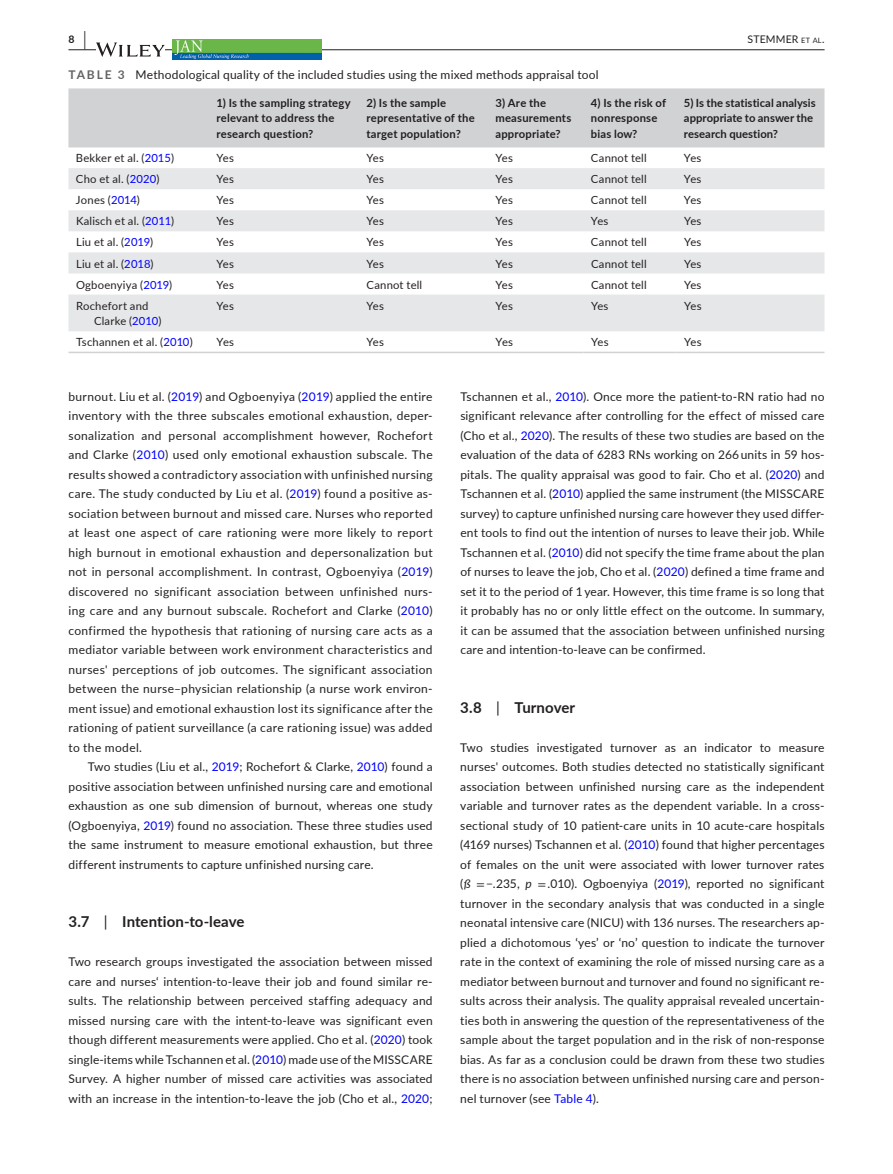
<style>
.page{position:relative;width:893px;height:1174px;background:#fff}
.page>*{position:absolute;margin:0;border:0;box-sizing:border-box;transform-origin:0 0}
.t1{font:700 15px "Lato";letter-spacing:.005em;color:#231f20}
.t2{font:12px/19.5px "Lato";letter-spacing:.015em;color:#231f20;text-align:justify}
.t3{font:11.25px/15.8px "Lato";letter-spacing:.015em;color:#231f20}
.t4{font:700 11.25px/15.8px "Lato";letter-spacing:.015em;color:#231f20}
.t5{font:10.5px "Lato";letter-spacing:.015em;color:#231f20}
.t6{font:700 10.5px "Lato";color:#231f20}
.s1{font-size:19.5px}
.s2{font-size:7.35px}
.s3{font-weight:700;color:#636366}
.s4{color:#00f}
.s5{font-weight:400}
.s6{font-style:italic}
.s7{font-family:"STIX"}
</style>
<div class="page">
<hr style="left:68px;top:49px;width:756px;height:1px;background:#231f20">
<svg style="left:96px;top:42px;width:69px;height:15px"></svg>
<img style="left:172px;top:40px;width:149px;height:19px">
<div style="left:68px;top:88px;width:756px;height:59px;background:#d1d2d4"></div>
<svg style="left:68px;top:168px;width:756px;height:163px;fill:#e6e7e9"></svg>
<hr style="left:68px;top:352px;width:141px;height:1px;background:#d1d2d4">
<hr style="left:209px;top:352px;width:150px;height:1px;background:#d1d2d4">
<hr style="left:359px;top:352px;width:129px;height:1px;background:#d1d2d4">
<hr style="left:488px;top:352px;width:95px;height:1px;background:#d1d2d4">
<hr style="left:583px;top:352px;width:93px;height:1px;background:#d1d2d4">
<hr style="left:676px;top:352px;width:148px;height:1px;background:#d1d2d4">
<p class="t6" style="left:68px;top:31px;width:19px">8 <span class="s1">|</span></p>
<p class="t5" style="left:747px;top:31px;width:79px">STEMMER <span class="s2">et al</span>.</p>
<p class="t2" style="left:68px;top:64px;width:532px"><span class="s3">TABLE 3</span> Methodological quality of the included studies using the mixed methods appraisal tool</p>
<p class="t4" style="left:216px;top:94px;width:136px">1) Is the sampling strategy relevant to address the research question?</p>
<p class="t4" style="left:366px;top:94px;width:110px">2) Is the sample representative of the target population?</p>
<p class="t4" style="left:495px;top:94px;width:77px">3) Are the measurements appropriate?</p>
<p class="t4" style="left:591px;top:94px;width:77px">4) Is the risk of nonresponse bias low?</p>
<p class="t4" style="left:684px;top:94px;width:133px">5) Is the statistical analysis appropriate to answer the research question?</p>
<p class="t3" style="left:76px;top:150px;width:100px">Bekker et al. (<span class="s4">2015</span>)</p>
<p class="t3" style="left:216px;top:150px;width:19px">Yes</p>
<p class="t3" style="left:366px;top:150px;width:19px">Yes</p>
<p class="t3" style="left:495px;top:150px;width:19px">Yes</p>
<p class="t3" style="left:591px;top:150px;width:57px">Cannot tell</p>
<p class="t3" style="left:684px;top:150px;width:19px">Yes</p>
<p class="t3" style="left:76px;top:171px;width:85px">Cho et al. (<span class="s4">2020</span>)</p>
<p class="t3" style="left:216px;top:171px;width:19px">Yes</p>
<p class="t3" style="left:366px;top:171px;width:19px">Yes</p>
<p class="t3" style="left:495px;top:171px;width:19px">Yes</p>
<p class="t3" style="left:591px;top:171px;width:57px">Cannot tell</p>
<p class="t3" style="left:684px;top:171px;width:19px">Yes</p>
<p class="t3" style="left:76px;top:192px;width:65px">Jones (<span class="s4">2014</span>)</p>
<p class="t3" style="left:216px;top:192px;width:19px">Yes</p>
<p class="t3" style="left:366px;top:192px;width:19px">Yes</p>
<p class="t3" style="left:495px;top:192px;width:19px">Yes</p>
<p class="t3" style="left:591px;top:192px;width:57px">Cannot tell</p>
<p class="t3" style="left:684px;top:192px;width:19px">Yes</p>
<p class="t3" style="left:76px;top:213px;width:100px">Kalisch et al. (<span class="s4">2011</span>)</p>
<p class="t3" style="left:216px;top:213px;width:19px">Yes</p>
<p class="t3" style="left:366px;top:213px;width:19px">Yes</p>
<p class="t3" style="left:495px;top:213px;width:19px">Yes</p>
<p class="t3" style="left:591px;top:213px;width:19px">Yes</p>
<p class="t3" style="left:684px;top:213px;width:19px">Yes</p>
<p class="t3" style="left:76px;top:234px;width:79px">Liu et al. (<span class="s4">2019</span>)</p>
<p class="t3" style="left:216px;top:234px;width:19px">Yes</p>
<p class="t3" style="left:366px;top:234px;width:19px">Yes</p>
<p class="t3" style="left:495px;top:234px;width:19px">Yes</p>
<p class="t3" style="left:591px;top:234px;width:57px">Cannot tell</p>
<p class="t3" style="left:684px;top:234px;width:19px">Yes</p>
<p class="t3" style="left:76px;top:255px;width:79px">Liu et al. (<span class="s4">2018</span>)</p>
<p class="t3" style="left:216px;top:255px;width:19px">Yes</p>
<p class="t3" style="left:366px;top:255px;width:19px">Yes</p>
<p class="t3" style="left:495px;top:255px;width:19px">Yes</p>
<p class="t3" style="left:591px;top:255px;width:57px">Cannot tell</p>
<p class="t3" style="left:684px;top:255px;width:19px">Yes</p>
<p class="t3" style="left:76px;top:276px;width:98px">Ogboenyiya (<span class="s4">2019</span>)</p>
<p class="t3" style="left:216px;top:276px;width:19px">Yes</p>
<p class="t3" style="left:366px;top:276px;width:57px">Cannot tell</p>
<p class="t3" style="left:495px;top:276px;width:19px">Yes</p>
<p class="t3" style="left:591px;top:276px;width:57px">Cannot tell</p>
<p class="t3" style="left:684px;top:276px;width:19px">Yes</p>
<p class="t3" style="left:94px;top:297px;width:69px;text-indent:-18px">Rochefort and<br>Clarke (<span class="s4">2010</span>)</p>
<p class="t3" style="left:217px;top:297px;width:19px">Yes</p>
<p class="t3" style="left:366px;top:297px;width:19px">Yes</p>
<p class="t3" style="left:495px;top:297px;width:19px">Yes</p>
<p class="t3" style="left:591px;top:297px;width:19px">Yes</p>
<p class="t3" style="left:684px;top:297px;width:19px">Yes</p>
<p class="t3" style="left:76px;top:334px;width:118px">Tschannen et al. (<span class="s4">2010</span>)</p>
<p class="t3" style="left:217px;top:334px;width:19px">Yes</p>
<p class="t3" style="left:366px;top:334px;width:19px">Yes</p>
<p class="t3" style="left:495px;top:334px;width:19px">Yes</p>
<p class="t3" style="left:591px;top:334px;width:19px">Yes</p>
<p class="t3" style="left:684px;top:334px;width:19px">Yes</p>
<p class="t2" style="left:68px;top:386px;width:366px">burnout. Liu et al. (<span class="s4">2019</span>) and Ogboenyiya (<span class="s4">2019</span>) applied the entire inventory with the three subscales emotional exhaustion, deper&shy;sonalization and personal accomplishment however, Rochefort and Clarke (<span class="s4">2010</span>) used only emotional exhaustion subscale. The results showed a contradictory association with unfinished nursing care. The study conducted by Liu et al. (<span class="s4">2019</span>) found a positive as&shy;sociation between burnout and missed care. Nurses who reported at least one aspect of care rationing were more likely to report high burnout in emotional exhaustion and depersonalization but not in personal accomplishment. In contrast, Ogboenyiya (<span class="s4">2019</span>) discovered no significant association between unfinished nurs&shy;ing care and any burnout subscale. Rochefort and Clarke (<span class="s4">2010</span>) confirmed the hypothesis that rationing of nursing care acts as a mediator variable between work environment characteristics and nurses' perceptions of job outcomes. The significant association between the nurse–physician relationship (a nurse work environ&shy;ment issue) and emotional exhaustion lost its significance after the rationing of patient surveillance (a care rationing issue) was added to the model.</p>
<p class="t2" style="left:68px;top:756px;width:366px;text-indent:20px">Two studies (Liu et al., <span class="s4">2019</span>; Rochefort &amp; Clarke, <span class="s4">2010</span>) found a positive association between unfinished nursing care and emotional exhaustion as one sub dimension of burnout, whereas one study (Ogboenyiya, <span class="s4">2019</span>) found no association. These three studies used the same instrument to measure emotional exhaustion, but three different instruments to capture unfinished nursing care.</p>
<p class="t1" style="left:68px;top:911px;width:178px">3.7 <span class="s5">|</span> Intention-to-leave</p>
<p class="t2" style="left:68px;top:951px;width:366px">Two research groups investigated the association between missed care and nurses‘ intention-to-leave their job and found similar re&shy;sults. The relationship between perceived staffing adequacy and missed nursing care with the intent-to-leave was significant even though different measurements were applied. Cho et al. (<span class="s4">2020</span>) took single-items while Tschannen et al. (<span class="s4">2010</span>) made use of the MISSCARE Survey. A higher number of missed care activities was associated with an increase in the intention-to-leave the job (Cho et al., <span class="s4">2020</span>;</p>
<p class="t2" style="left:460px;top:386px;width:366px">Tschannen et al., <span class="s4">2010</span>). Once more the patient-to-RN ratio had no significant relevance after controlling for the effect of missed care (Cho et al., <span class="s4">2020</span>). The results of these two studies are based on the evaluation of the data of 6283 RNs working on 266 units in 59 hos&shy;pitals. The quality appraisal was good to fair. Cho et al. (<span class="s4">2020</span>) and Tschannen et al. (<span class="s4">2010</span>) applied the same instrument (the MISSCARE survey) to capture unfinished nursing care however they used differ&shy;ent tools to find out the intention of nurses to leave their job. While Tschannen et al. (<span class="s4">2010</span>) did not specify the time frame about the plan of nurses to leave the job, Cho et al. (<span class="s4">2020</span>) defined a time frame and set it to the period of 1 year. However, this time frame is so long that it probably has no or only little effect on the outcome. In summary, it can be assumed that the association between unfinished nursing care and intention-to-leave can be confirmed.</p>
<p class="t1" style="left:460px;top:696px;width:116px">3.8 <span class="s5">|</span> Turnover</p>
<p class="t2" style="left:460px;top:737px;width:366px">Two studies investigated turnover as an indicator to measure nurses' outcomes. Both studies detected no statistically significant association between unfinished nursing care as the independent variable and turnover rates as the dependent variable. In a cross&shy;sectional study of 10 patient-care units in 10 acute-care hospitals (4169 nurses) Tschannen et al. (<span class="s4">2010</span>) found that higher percentages of females on the unit were associated with lower turnover rates (<span class="s6">ß</span> <span class="s7">=</span> −.235, <span class="s6">p</span> <span class="s7">=</span> .010). Ogboenyiya (<span class="s4">2019</span>), reported no significant turnover in the secondary analysis that was conducted in a single neonatal intensive care (NICU) with 136 nurses. The researchers ap&shy;plied a dichotomous ‘yes’ or ‘no’ question to indicate the turnover rate in the context of examining the role of missed nursing care as a mediator between burnout and turnover and found no significant re&shy;sults across their analysis. The quality appraisal revealed uncertain&shy;ties both in answering the question of the representativeness of the sample about the target population and in the risk of non-response bias. As far as a conclusion could be drawn from these two studies there is no association between unfinished nursing care and person&shy;nel turnover (see <span class="s4">Table 4</span>).</p>
</div>
